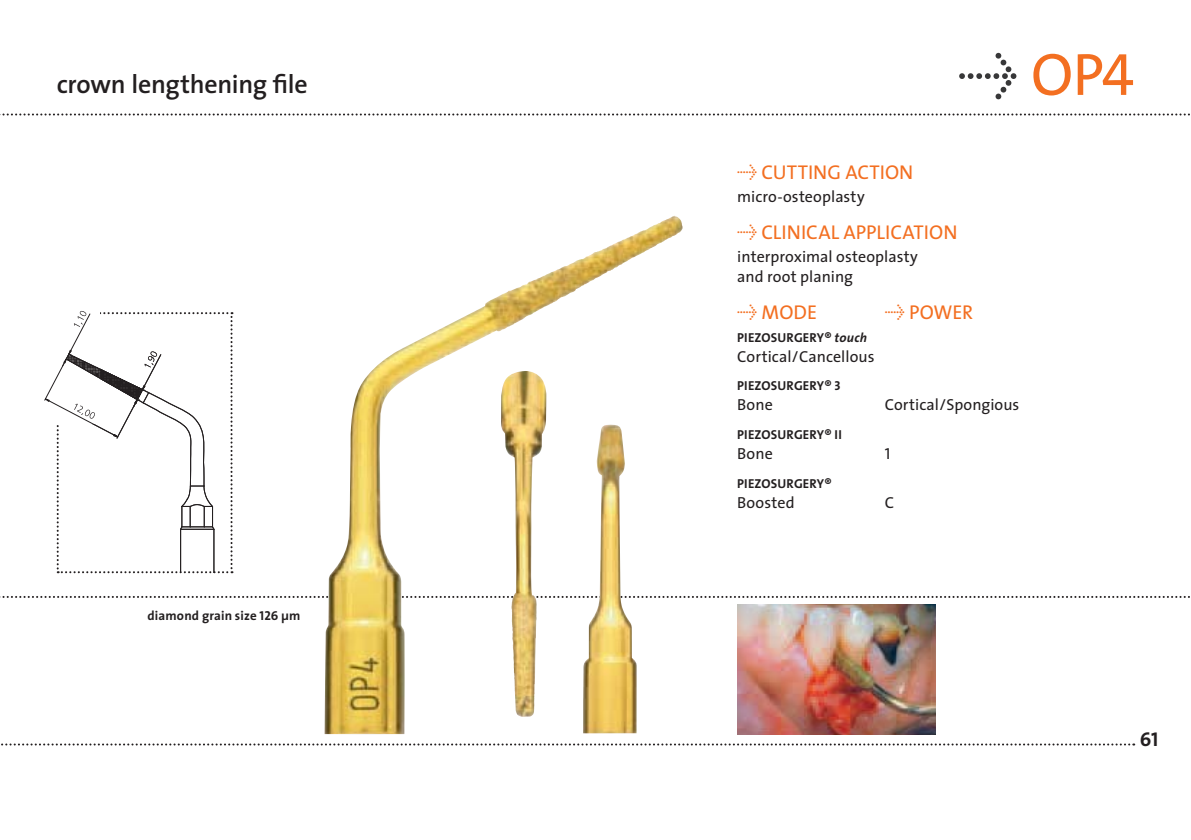
<style>
.page{position:relative;width:1191px;height:840px;background:#fff}
.page>*{position:absolute;margin:0;border:0;box-sizing:border-box;transform-origin:0 0}
.t1{font:60px "The Sans Caps";color:#f36f21}
.t2{font:600 26px "The Sans";letter-spacing:-.01em;color:#231f20}
.t3{font:20px "The Sans";color:#f36f21}
.t4{font:20px "The Sans Bold Caps";color:#231f20}
.t5{font:16px/20px "The Sans";letter-spacing:.005em;color:#231f20}
.t6{font:16px "The Sans Caps";color:#231f20}
.t7{font:700 13px "The Sans";letter-spacing:.01em;color:#231f20}
.s1{font-family:"The Sans Bold Caps";font-weight:400}
.s2{font-family:"The Sans Expert";color:#383839}
.s3{font-family:"The Sans Expert"}
.s4{font-style:italic}
</style>
<div class="page">
<svg style="left:1px;top:743px;width:1133px;height:2px"></svg>
<svg style="left:0;top:596px;width:1190px;height:1px"></svg>
<svg style="left:0;top:113px;width:1190px;height:2px"></svg>
<img style="left:324px;top:216px;width:349px;height:517px">
<img style="left:583px;top:424px;width:54px;height:309px">
<img style="left:501px;top:371px;width:45px;height:345px">
<svg style="left:44px;top:311px;width:188px;height:262px"></svg>
<img style="left:737px;top:604px;width:198px;height:130px">
<h2 class="t2" style="left:57px;top:74px;width:253px">crown lengthening file</h2>
<p class="t7" style="left:147px;top:609px;width:155px">diamond grain size <span class="s1">126</span> μm</p>
<h1 class="t1" style="left:957px;top:54px;width:178px"><span class="s2">Û</span> OP4</h1>
<p class="t3" style="left:737px;top:165px;width:177px"><span class="s3">Û</span> CUTTING ACTION</p>
<p class="t5" style="left:737px;top:188px;width:129px">micro-osteoplasty</p>
<p class="t3" style="left:737px;top:224px;width:222px"><span class="s3">Û</span> CLINICAL APPLICATION</p>
<p class="t5" style="left:737px;top:248px;width:182px">interproximal osteoplasty and root planing</p>
<p class="t3" style="left:737px;top:304px;width:81px"><span class="s3">Û</span> MODE</p>
<p class="t3" style="left:884px;top:304px;width:90px"><span class="s3">Û</span> POWER</p>
<p class="t7" style="left:737px;top:331px;width:131px">PIEZOSURGERY® <span class="s4">touch</span></p>
<p class="t5" style="left:737px;top:348px;width:139px">Cortical/Cancellous</p>
<p class="t7" style="left:737px;top:380px;width:105px">PIEZOSURGERY® <span class="s1">3</span></p>
<p class="t5" style="left:737px;top:396px;width:37px">Bone</p>
<p class="t5" style="left:884px;top:396px;width:136px">Cortical/Spongious</p>
<p class="t7" style="left:737px;top:428px;width:106px">PIEZOSURGERY® <span class="s1">II</span></p>
<p class="t5" style="left:737px;top:445px;width:37px">Bone</p>
<p class="t6" style="left:884px;top:448px;width:7px">1</p>
<p class="t7" style="left:737px;top:477px;width:96px">PIEZOSURGERY®</p>
<p class="t5" style="left:737px;top:493px;width:59px">Boosted</p>
<p class="t5" style="left:884px;top:493px;width:11px">C</p>
<p class="t4" style="left:1140px;top:721px;width:20px">61</p>
</div>
